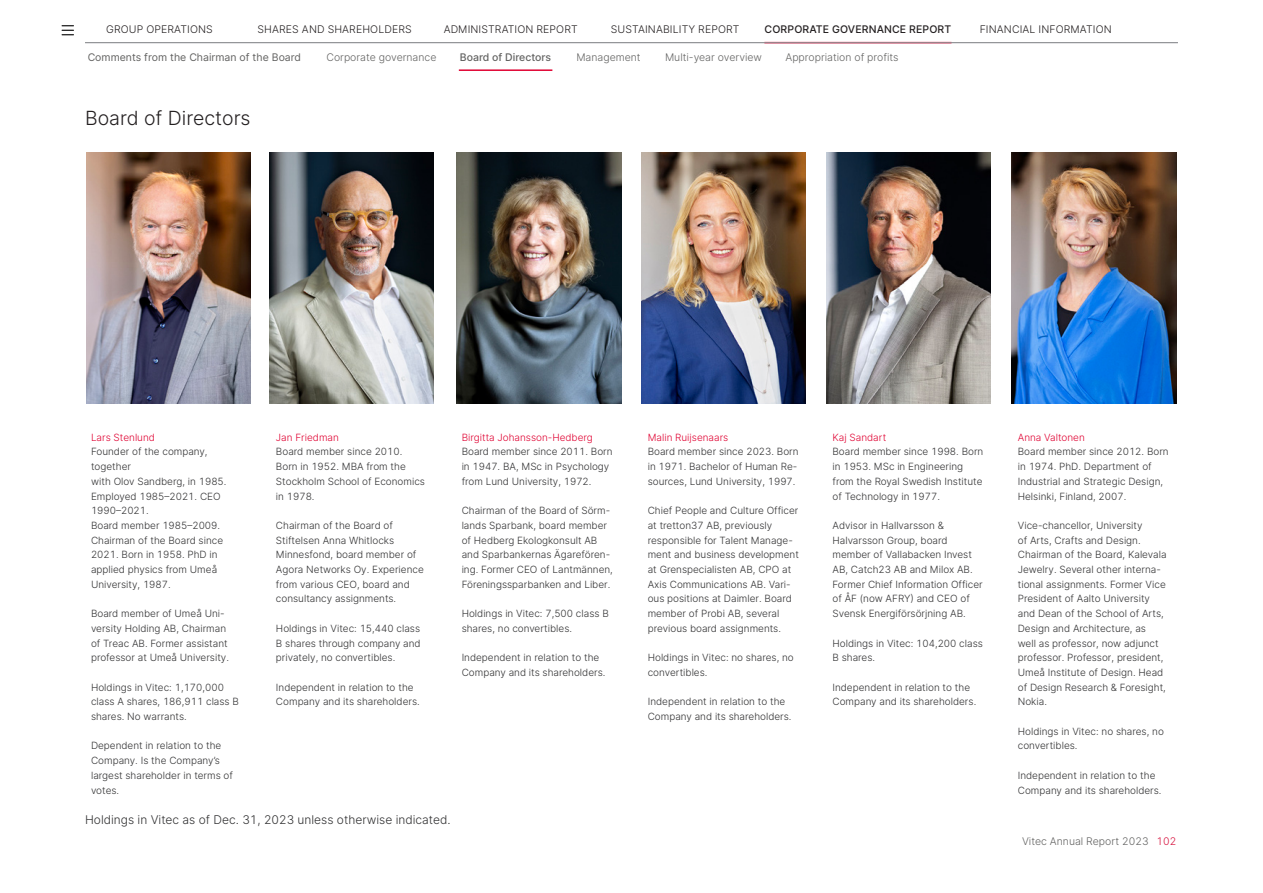
<style>
.page{position:relative;width:1263px;height:893px;background:#fff}
.page>*{position:absolute;margin:0;border:0;box-sizing:border-box;transform-origin:0 0}
.t1{font:300 19.5px "Inter";color:#231f20}
.Bread{font:300 12px "Inter";color:#313132}
.t2{font:300 10.5px "Inter";letter-spacing:.01em;color:#231f20}
.t3{font:300 10.5px "Inter";color:#626261}
.t4{font:10.5px "Inter";color:#626261}
.t5{font:500 10.5px "Inter";letter-spacing:.01em;color:#231f20}
.t6{font:500 10.5px "Inter";color:#626261}
.Bread_one_column{font:300 9.9px/14.7px "Inter";color:#313132}
.s1{color:#e00031}
.s2{color:#d7123e}
</style>
<div class="page">
<svg style="left:62px;top:25px;width:12px;height:10px"></svg>
<hr style="left:459px;top:69px;width:93px;height:2px;background:#e00031">
<hr style="left:85px;top:42px;width:1093px;height:1px;background:#939598">
<img style="left:86px;top:153px;width:164px;height:251px">
<img style="left:270px;top:153px;width:163px;height:251px">
<img style="left:456px;top:153px;width:165px;height:251px">
<img style="left:642px;top:153px;width:163px;height:251px">
<img style="left:826px;top:153px;width:164px;height:251px">
<img style="left:1012px;top:153px;width:164px;height:251px">
<p class="t2" style="left:106px;top:21px;width:108px">GROUP OPERATIONS</p>
<p class="t2" style="left:258px;top:21px;width:156px">SHARES AND SHAREHOLDERS</p>
<p class="t2" style="left:444px;top:21px;width:136px">ADMINISTRATION REPORT</p>
<p class="t2" style="left:611px;top:21px;width:130px">SUSTAINABILITY REPORT</p>
<p class="t5" style="left:765px;top:21px;width:188px">CORPORATE GOVERNANCE REPORT</p>
<p class="t2" style="left:980px;top:21px;width:134px">FINANCIAL INFORMATION</p>
<p class="t4" style="left:88px;top:50px;width:215px">Comments from the Chairman of the Board</p>
<p class="t3" style="left:326px;top:50px;width:112px">Corporate governance</p>
<p class="t6" style="left:460px;top:50px;width:93px">Board of Directors</p>
<p class="t3" style="left:576px;top:50px;width:66px">Management</p>
<p class="t3" style="left:665px;top:50px;width:99px">Multi-year overview</p>
<p class="t3" style="left:785px;top:50px;width:115px">Appropriation of profits</p>
<h1 class="t1" style="left:85px;top:104px;width:167px">Board of Directors</h1>
<p class="Bread_one_column" style="left:91px;top:430px;width:137px"><span class="s1">Lars Stenlund<br></span>Founder of the company, together<br>with Olov Sandberg, in 1985.<br>Employed 1985–2021. CEO<br>1990–2021.<br>Board member 1985–2009.<br>Chairman of the Board since<br>2021. Born in 1958. PhD in applied physics from Umeå<br>University, 1987.</p>
<p class="Bread_one_column" style="left:91px;top:606px;width:139px">Board member of Umeå Uni&shy;versity Holding AB, Chairman of Treac AB. Former assistant professor at Umeå University.</p>
<p class="Bread_one_column" style="left:91px;top:680px;width:149px">Holdings in Vitec: 1,170,000 class A shares, 186,911 class B shares. No warrants.</p>
<p class="Bread_one_column" style="left:91px;top:738px;width:143px">Dependent in relation to the<br>Company. Is the Company’s largest shareholder in terms of votes.</p>
<p class="Bread_one_column" style="left:276px;top:430px;width:151px"><span class="s1">Jan Friedman<br></span>Board member since 2010.<br>Born in 1952. MBA from the<br>Stockholm School of Economics in 1978.</p>
<p class="Bread_one_column" style="left:276px;top:518px;width:149px">Chairman of the Board of<br>Stiftelsen Anna Whitlocks<br>Minnesfond, board member of<br>Agora Networks Oy. Experience from various CEO, board and consultancy assignments.</p>
<p class="Bread_one_column" style="left:276px;top:621px;width:146px;text-align:justify">Holdings in Vitec: 15,440 class B shares through company and privately, no convertibles.</p>
<p class="Bread_one_column" style="left:276px;top:680px;width:145px">Independent in relation to the<br>Company and its shareholders.</p>
<p class="Bread" style="left:85px;top:811px;width:367px">Holdings in Vitec as of Dec. 31, 2023 unless otherwise indicated.</p>
<p class="Bread_one_column" style="left:462px;top:430px;width:152px"><span class="s1">Birgitta Johansson-Hedberg<br></span>Board member since 2011. Born in 1947. BA, MSc in Psychology from Lund University, 1972.</p>
<p class="Bread_one_column" style="left:462px;top:503px;width:153px">Chairman of the Board of Sörm&shy;lands Sparbank, board member of Hedberg Ekologkonsult AB and Sparbankernas Ägarefören&shy;ing. Former CEO of Lantmännen,<br>Föreningssparbanken and Liber.</p>
<p class="Bread_one_column" style="left:462px;top:606px;width:149px">Holdings in Vitec: 7,500 class B shares, no convertibles.</p>
<p class="Bread_one_column" style="left:462px;top:650px;width:145px">Independent in relation to the<br>Company and its shareholders.</p>
<p class="Bread_one_column" style="left:648px;top:430px;width:152px"><span class="s1">Malin Ruijsenaars<br></span>Board member since 2023. Born in 1971. Bachelor of Human Re&shy;sources, Lund University, 1997.</p>
<p class="Bread_one_column" style="left:648px;top:503px;width:153px">Chief People and Culture Officer at tretton37 AB, previously responsible for Talent Manage&shy;ment and business development at Grenspecialisten AB, CPO at<br>Axis Communications AB. Vari&shy;ous positions at Daimler. Board member of Probi AB, several previous board assignments.</p>
<p class="Bread_one_column" style="left:648px;top:650px;width:148px">Holdings in Vitec: no shares, no convertibles.</p>
<p class="Bread_one_column" style="left:648px;top:694px;width:145px">Independent in relation to the<br>Company and its shareholders.</p>
<p class="Bread_one_column" style="left:832px;top:430px;width:152px"><span class="s1">Kaj Sandart<br></span>Board member since 1998. Born in 1953. MSc in Engineering from the Royal Swedish Institute of Technology in 1977.</p>
<p class="Bread_one_column" style="left:832px;top:518px;width:152px">Advisor in Hallvarsson &amp;<br>Halvarsson Group, board member of Vallabacken Invest<br>AB, Catch23 AB and Milox AB.<br>Former Chief Information Officer of ÅF (now AFRY) and CEO of<br>Svensk Energiförsörjning AB.</p>
<p class="Bread_one_column" style="left:832px;top:635px;width:152px">Holdings in Vitec: 104,200 class<br>B shares.</p>
<p class="Bread_one_column" style="left:832px;top:680px;width:145px">Independent in relation to the<br>Company and its shareholders.</p>
<p class="Bread_one_column" style="left:1018px;top:430px;width:152px"><span class="s1">Anna Valtonen<br></span>Board member since 2012. Born in 1974. PhD. Department of<br>Industrial and Strategic Design,<br>Helsinki, Finland, 2007.</p>
<p class="Bread_one_column" style="left:1018px;top:518px;width:150px">Vice-chancellor, University<br>of Arts, Crafts and Design.<br>Chairman of the Board, Kalevala<br>Jewelry. Several other interna&shy;tional assignments. Former Vice<br>President of Aalto University and Dean of the School of Arts,<br>Design and Architecture, as well as professor, now adjunct professor. Professor, president,<br>Umeå Institute of Design. Head of Design Research &amp; Foresight,<br>Nokia.</p>
<p class="Bread_one_column" style="left:1018px;top:724px;width:148px">Holdings in Vitec: no shares, no convertibles.</p>
<p class="Bread_one_column" style="left:1018px;top:768px;width:145px">Independent in relation to the<br>Company and its shareholders.</p>
<p class="t3" style="left:1022px;top:833px;width:156px">Vitec Annual Report 2023 <span class="s2">102</span></p>
</div>
